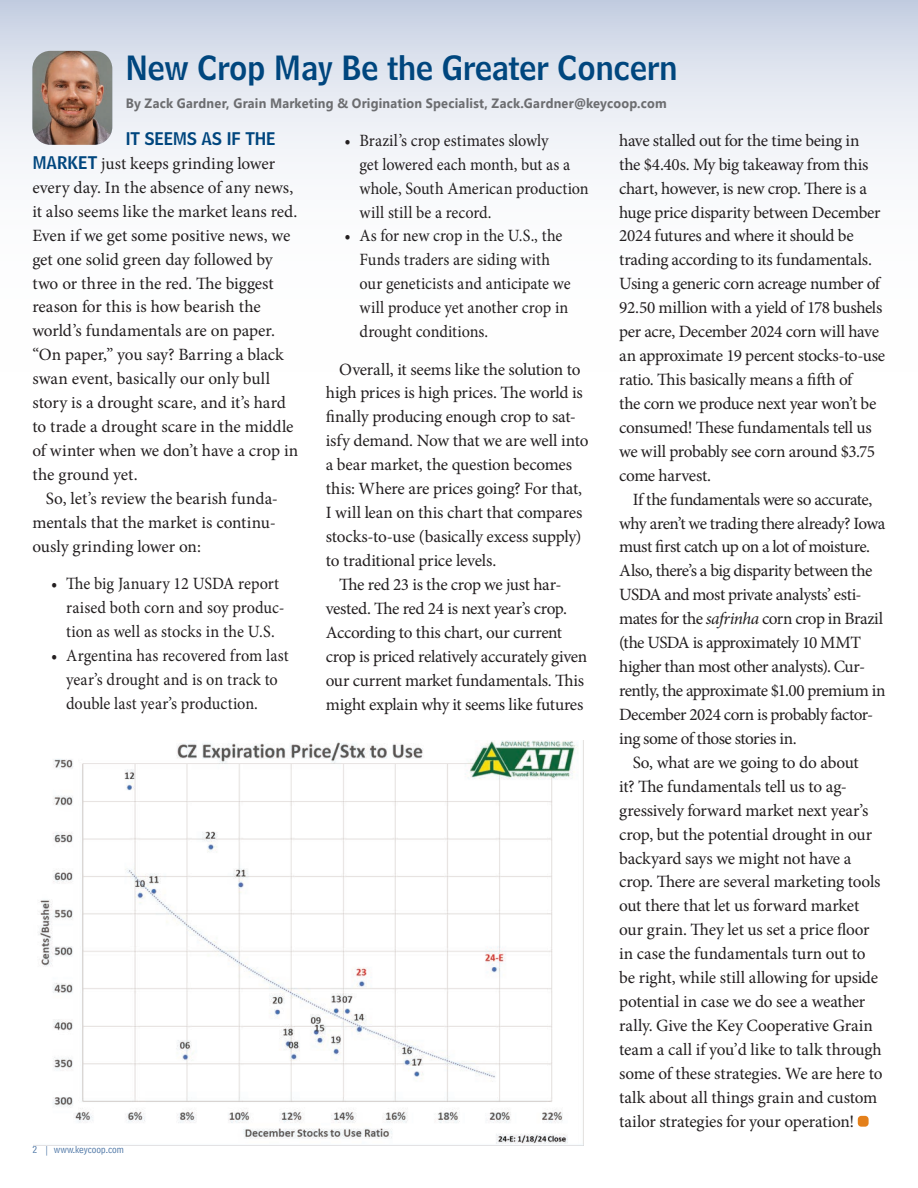
<style>
.page{position:relative;width:918px;height:1188px;background:#fff}
.page>*{position:absolute;margin:0;border:0;box-sizing:border-box;transform-origin:0 0}
.t1{font:33px "Bell Centennial Std Name Num";letter-spacing:-.01em;color:#00467e}
.t2{font:17.25px/24px "Minion Pro";letter-spacing:-.01em;color:#231f20}
.t3{font:17.25px/24px "Minion Pro";letter-spacing:-.01em;color:#231f20;scale:.94 1}
.t4{font:17.25px "Minion Pro";letter-spacing:-.03em;color:#231f20}
.t5{font:17.25px "Minion Pro";letter-spacing:-.035em;color:#231f20}
.t6{font:17.25px "Minion Pro";letter-spacing:-.04em;color:#231f20}
.t7{font:17.25px "Bell Centennial Std Name Num";letter-spacing:-.005em;color:#00467e}
.t8{font:700 13.5px "Segoe UI";letter-spacing:.015em;color:#6c6d70;scale:.94 1}
.t9{font:10.5px "Bell Centennial Std Address";color:#4872a3}
.s1{font-family:"Bell Centennial Std Name Num";color:#00467e}
.s2{font-style:italic}
</style>
<div class="page">
<svg style="left:0;top:0;width:918px;height:162px"></svg>
<img style="left:32px;top:51px;width:80px;height:94px">
<div style="left:858px;top:1116px;width:11px;height:11px;background:#e4801b;border-radius:4px"></div>
<img style="left:38px;top:740px;width:546px;height:405px">
<h1 class="t1" style="left:126px;top:47px;width:553px">New Crop May Be the Greater Concern</h1>
<p class="t8" style="left:126px;top:90px;width:577px">By Zack Gardner, Grain Marketing &amp; Origination Specialist, Zack.Gardner@keycoop.com</p>
<p class="t7" style="left:126px;top:128px;width:152px">IT SEEMS AS IF THE</p>
<p class="t2" style="left:32px;top:151px;width:267px"><span class="s1">MARKET</span> just keeps grinding lower every day. In the absence of any news, it also seems like the market leans red.<br>Even if we get some positive news, we get one solid green day followed by two or three in the red. The biggest reason for this is how bearish the world’s fundamentals are on paper. “On paper,” you say? Barring a black swan event, basically our only bull story is a drought scare, and it’s hard to trade a drought scare in the middle of winter when we don’t have a crop in the ground yet.</p>
<p class="t2" style="left:32px;top:486px;width:247px;text-indent:14px">So, let’s review the bearish funda&shy;mentals that the market is continu&shy;ously grinding lower on:</p>
<p class="t3" style="left:66px;top:572px;width:234px;text-indent:-15px">• The big January 12 USDA report raised both corn and soy produc&shy;tion as well as stocks in the U.S.</p>
<p class="t3" style="left:66px;top:643px;width:238px;text-indent:-15px">• Argentina has recovered from last year’s drought and is on track to double last year’s production.</p>
<p class="t3" style="left:360px;top:128px;width:245px;text-indent:-15px">• Brazil’s crop estimates slowly<br>get lowered each month, but as a whole, South American production will still be a record.</p>
<p class="t3" style="left:360px;top:224px;width:226px;text-indent:-15px">• As for new crop in the U.S., the<br>Funds traders are siding with our geneticists and anticipate we will produce yet another crop in drought conditions.</p>
<p class="t2" style="left:339px;top:357px;width:243px">Overall, it seems like the solution to</p>
<p class="t2" style="left:326px;top:381px;width:259px">high prices is high prices. The world is</p>
<p class="t2" style="left:326px;top:405px;width:252px">finally producing enough crop to sat-</p>
<p class="t2" style="left:326px;top:429px;width:264px">isfy demand. Now that we are well into</p>
<p class="t2" style="left:326px;top:453px;width:248px">a bear market, the question becomes</p>
<p class="t2" style="left:326px;top:477px;width:258px">this: Where are prices going? For that,</p>
<p class="t2" style="left:326px;top:501px;width:258px">I will lean on this chart that compares</p>
<p class="t2" style="left:326px;top:525px;width:257px">stocks-to-use (basically excess supply)</p>
<p class="t2" style="left:326px;top:549px;width:172px">to traditional price levels.</p>
<p class="t2" style="left:339px;top:572px;width:224px">The red 23 is the crop we just har-</p>
<p class="t2" style="left:326px;top:596px;width:243px">vested. The red 24 is next year’s crop.</p>
<p class="t2" style="left:326px;top:620px;width:238px">According to this chart, our current</p>
<p class="t2" style="left:326px;top:644px;width:263px">crop is priced relatively accurately given</p>
<p class="t2" style="left:326px;top:668px;width:260px">our current market fundamentals. This</p>
<p class="t2" style="left:326px;top:692px;width:259px">might explain why it seems like futures</p>
<p class="t2" style="left:619px;top:128px;width:267px">have stalled out for the time being in the $4.40s. My big takeaway from this chart, however, is new crop. There is a huge price disparity between December 2024 futures and where it should be trading according to its fundamentals.<br>Using a generic corn acreage number of 92.50 million with a yield of 178 bushels per acre, December 2024 corn will have an approximate 19 percent stocks-to-use ratio. This basically means a fifth of<br>the corn we produce next year won’t be consumed! These fundamentals tell us we will probably see corn around $3.75 come harvest.</p>
<p class="t2" style="left:633px;top:487px;width:241px">If the fundamentals were so accurate,</p>
<p class="t5" style="left:619px;top:511px;width:268px">why aren’t we trading there already? Iowa</p>
<p class="t5" style="left:619px;top:535px;width:253px">must first catch up on a lot of moisture.</p>
<p class="t4" style="left:619px;top:559px;width:255px">Also, there’s a big disparity between the</p>
<p class="t4" style="left:619px;top:583px;width:244px">USDA and most private analysts’ esti-</p>
<p class="t4" style="left:619px;top:607px;width:265px">mates for the <span class="s2">safrinha</span> corn crop in Brazil</p>
<p class="t6" style="left:619px;top:631px;width:243px">(the USDA is approximately 10 MMT</p>
<p class="t4" style="left:619px;top:655px;width:247px">higher than most other analysts). Cur-</p>
<p class="t5" style="left:619px;top:679px;width:268px">rently, the approximate $1.00 premium in</p>
<p class="t5" style="left:619px;top:703px;width:256px">December 2024 corn is probably factor-</p>
<p class="t4" style="left:619px;top:727px;width:179px">ing some of those stories in.</p>
<p class="t2" style="left:633px;top:750px;width:228px">So, what are we going to do about</p>
<p class="t2" style="left:619px;top:774px;width:229px">it? The fundamentals tell us to ag-</p>
<p class="t2" style="left:619px;top:798px;width:251px">gressively forward market next year’s</p>
<p class="t2" style="left:619px;top:822px;width:255px">crop, but the potential drought in our</p>
<p class="t2" style="left:619px;top:846px;width:234px">backyard says we might not have a</p>
<p class="t2" style="left:619px;top:870px;width:263px">crop. There are several marketing tools</p>
<p class="t2" style="left:619px;top:894px;width:242px">out there that let us forward market</p>
<p class="t2" style="left:619px;top:918px;width:252px">our grain. They let us set a price floor</p>
<p class="t2" style="left:619px;top:942px;width:248px">in case the fundamentals turn out to</p>
<p class="t2" style="left:619px;top:966px;width:260px">be right, while still allowing for upside</p>
<p class="t2" style="left:619px;top:990px;width:248px">potential in case we do see a weather</p>
<p class="t2" style="left:619px;top:1014px;width:255px">rally. Give the Key Cooperative Grain</p>
<p class="t2" style="left:619px;top:1037px;width:264px">team a call if you’d like to talk through</p>
<p class="t2" style="left:619px;top:1061px;width:265px">some of these strategies. We are here to</p>
<p class="t2" style="left:619px;top:1085px;width:260px">talk about all things grain and custom</p>
<p class="t2" style="left:619px;top:1109px;width:237px">tailor strategies for your operation!</p>
<p class="t9" style="left:32px;top:1144px;width:93px">2 | www.keycoop.com</p>
</div>
